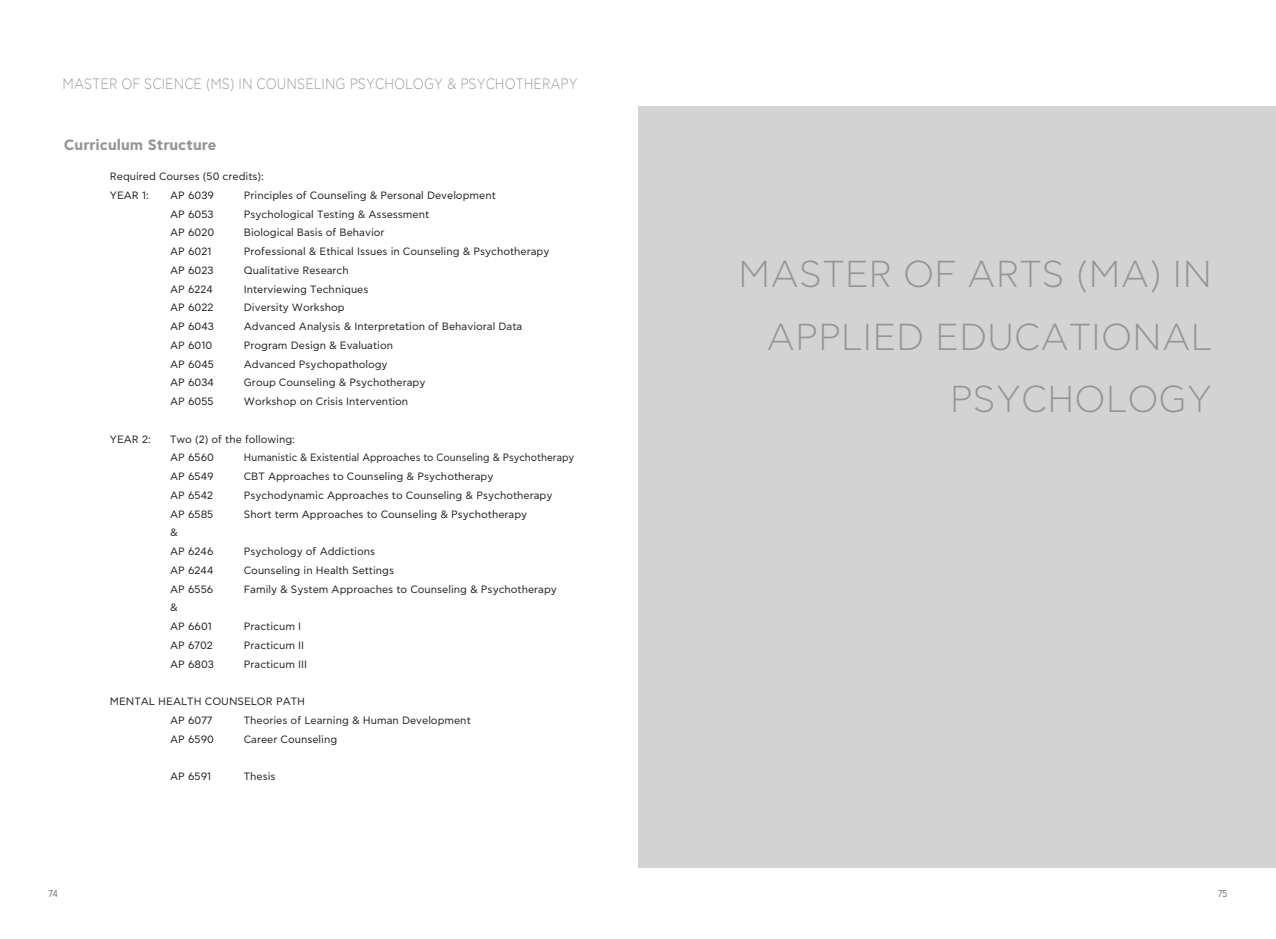
<style>
.page{position:relative;width:1276px;height:939px;background:#fff}
.page>*{position:absolute;margin:0;border:0;box-sizing:border-box;transform-origin:0 0}
.t1{font:300 37.5px/62.5px "CF Asty Std";color:#939598;text-align:right}
.t2{font:300 15px "CF Asty Std";color:#939598;scale:.89 1}
.t3{font:700 15px "CF Asty Std";color:#939598}
.t4{font:10.62px/18.8px "CF Asty Std";color:#231f20}
.t5{font:10.62px "CF Asty Std";color:#231f20;scale:.94 1}
.t6{font:300 10px "CF Asty Std";color:#231f20;scale:.85 1}
</style>
<div class="page">
<div style="left:638px;top:106px;width:638px;height:762px;background:#d3d3d3"></div>
<h2 class="t2" style="left:63px;top:75px;width:580px">MASTER OF SCIENCE (MS) IN COUNSELING PSYCHOLOGY &amp; PSYCHOTHERAPY</h2>
<h2 class="t3" style="left:64px;top:136px;width:154px">Curriculum Structure</h2>
<p class="t4" style="left:110px;top:167px;width:155px">Required Courses (50 credits):<br>YEAR 1:</p>
<p class="t4" style="left:170px;top:186px;width:45px">AP 6039</p>
<p class="t4" style="left:244px;top:186px;width:253px">Principles of Counseling &amp; Personal Development</p>
<p class="t4" style="left:170px;top:205px;width:45px">AP 6053</p>
<p class="t4" style="left:244px;top:205px;width:187px">Psychological Testing &amp; Assessment</p>
<p class="t4" style="left:170px;top:224px;width:46px">AP 6020</p>
<p class="t4" style="left:244px;top:224px;width:142px">Biological Basis of Behavior</p>
<p class="t4" style="left:170px;top:242px;width:43px">AP 6021</p>
<p class="t4" style="left:244px;top:242px;width:307px">Professional &amp; Ethical Issues in Counseling &amp; Psychotherapy</p>
<p class="t4" style="left:170px;top:261px;width:45px">AP 6023</p>
<p class="t4" style="left:244px;top:261px;width:106px">Qualitative Research</p>
<p class="t4" style="left:170px;top:280px;width:44px">AP 6224</p>
<p class="t4" style="left:244px;top:280px;width:126px">Interviewing Techniques</p>
<p class="t4" style="left:170px;top:299px;width:45px">AP 6022</p>
<p class="t4" style="left:244px;top:299px;width:102px">Diversity Workshop</p>
<p class="t4" style="left:170px;top:317px;width:45px">AP 6043</p>
<p class="t4" style="left:244px;top:317px;width:280px">Advanced Analysis &amp; Interpretation of Behavioral Data</p>
<p class="t4" style="left:170px;top:336px;width:44px">AP 6010</p>
<p class="t4" style="left:244px;top:336px;width:151px">Program Design &amp; Evaluation</p>
<p class="t4" style="left:170px;top:355px;width:45px">AP 6045</p>
<p class="t4" style="left:244px;top:355px;width:145px">Advanced Psychopathology</p>
<p class="t4" style="left:170px;top:374px;width:45px">AP 6034</p>
<p class="t4" style="left:244px;top:374px;width:183px">Group Counseling &amp; Psychotherapy</p>
<p class="t4" style="left:170px;top:392px;width:45px">AP 6055</p>
<p class="t4" style="left:244px;top:392px;width:166px">Workshop on Crisis Intervention</p>
<p class="t4" style="left:110px;top:430px;width:42px">YEAR 2:</p>
<p class="t4" style="left:170px;top:430px;width:126px">Two (2) of the following:<br>AP 6560</p>
<p class="t5" style="left:244px;top:452px;width:353px">Humanistic &amp; Existential Approaches to Counseling &amp; Psychotherapy</p>
<p class="t4" style="left:170px;top:467px;width:45px">AP 6549</p>
<p class="t4" style="left:244px;top:467px;width:251px">CBT Approaches to Counseling &amp; Psychotherapy</p>
<p class="t4" style="left:170px;top:486px;width:45px">AP 6542</p>
<p class="t4" style="left:244px;top:486px;width:310px">Psychodynamic Approaches to Counseling &amp; Psychotherapy</p>
<p class="t4" style="left:170px;top:505px;width:45px">AP 6585</p>
<p class="t4" style="left:244px;top:505px;width:285px">Short term Approaches to Counseling &amp; Psychotherapy</p>
<p class="t4" style="left:170px;top:524px;width:45px">&amp;<br>AP 6246</p>
<p class="t4" style="left:244px;top:542px;width:133px">Psychology of Addictions</p>
<p class="t4" style="left:170px;top:561px;width:45px">AP 6244</p>
<p class="t4" style="left:244px;top:561px;width:152px">Counseling in Health Settings</p>
<p class="t4" style="left:170px;top:580px;width:45px">AP 6556</p>
<p class="t4" style="left:244px;top:580px;width:315px">Family &amp; System Approaches to Counseling &amp; Psychotherapy</p>
<p class="t4" style="left:170px;top:599px;width:43px">&amp;<br>AP 6601</p>
<p class="t4" style="left:244px;top:617px;width:59px">Practicum I</p>
<p class="t4" style="left:170px;top:636px;width:44px">AP 6702</p>
<p class="t4" style="left:244px;top:636px;width:62px">Practicum II</p>
<p class="t4" style="left:170px;top:655px;width:45px">AP 6803</p>
<p class="t4" style="left:244px;top:655px;width:65px">Practicum III</p>
<p class="t4" style="left:170px;top:692px;width:137px;text-indent:-60px">MENTAL HEALTH COUNSELOR PATH<br>AP 6077</p>
<p class="t4" style="left:244px;top:711px;width:228px">Theories of Learning &amp; Human Development</p>
<p class="t6" style="left:48px;top:888px;width:12px">74</p>
<p class="t4" style="left:170px;top:730px;width:45px">AP 6590</p>
<p class="t4" style="left:244px;top:730px;width:95px">Career Counseling</p>
<p class="t4" style="left:170px;top:767px;width:43px">AP 6591</p>
<p class="t4" style="left:244px;top:767px;width:33px">Thesis</p>
<h1 class="t1" style="left:738px;top:244px;width:475px">MASTER OF ARTS (MA) IN<br>APPLIED EDUCATIONAL<br>PSYCHOLOGY</h1>
<p class="t6" style="left:1218px;top:888px;width:12px">75</p>
</div>
